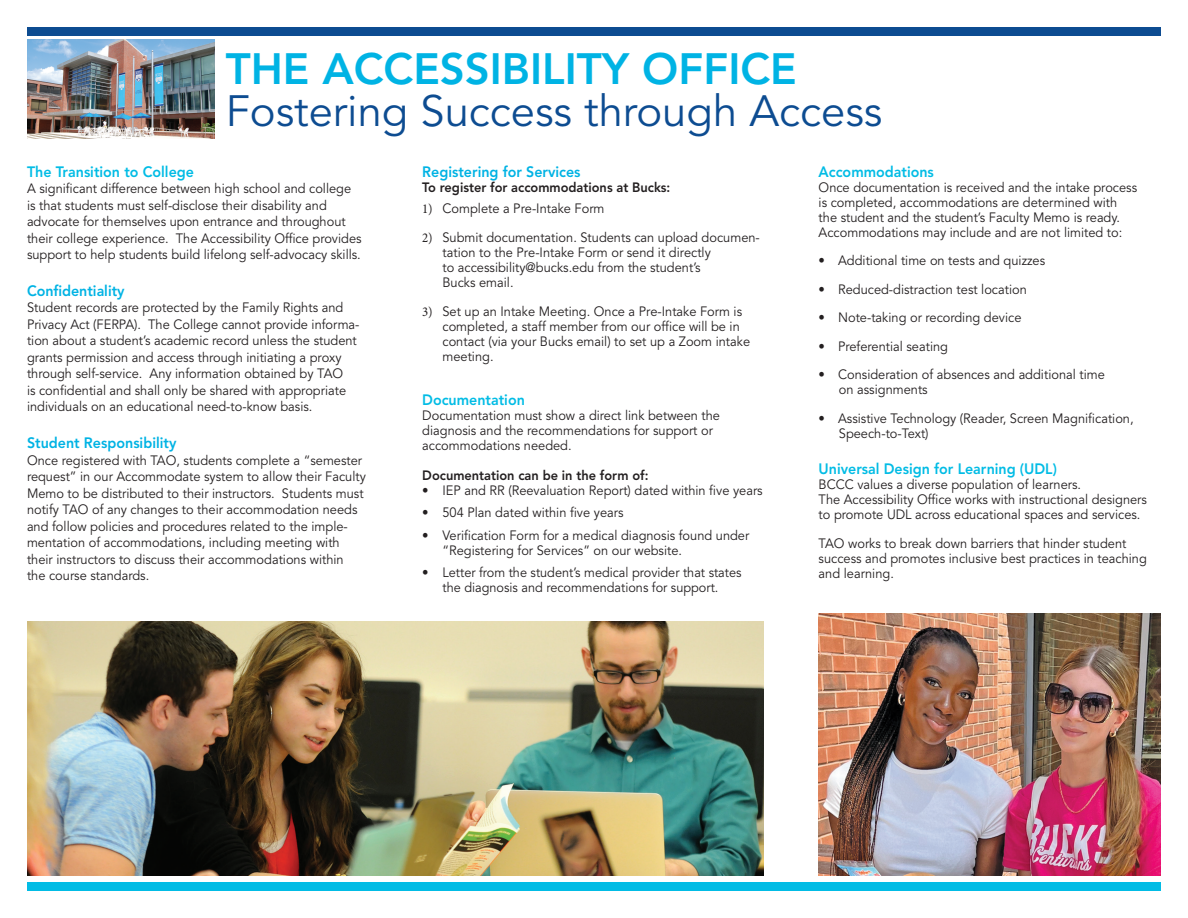
<style>
.page{position:relative;width:1188px;height:918px;background:#fff}
.page>*{position:absolute;margin:0;border:0;box-sizing:border-box;transform-origin:0 0}
.t1{font:43.5px "Avenir LT Std";color:#0d4c91}
.t2{font:800 43.5px "Avenir LT Std";color:#00b3e4}
.t3{font:800 15px "Avenir LT Std";color:#02bce5;scale:.95 1}
.t4{font:800 15px "Avenir LT Std";color:#00b3e4;scale:.95 1}
.t5{font:13.5px/16.5px "Avenir LT Std";color:#231f20;scale:.95 1}
.t6{font:800 13.5px "Avenir LT Std";color:#231f20;scale:.95 1}
.s1{font-family:"Minion Pro"}
</style>
<div class="page">
<img style="left:27px;top:40px;width:188px;height:98px">
<img style="left:27px;top:621px;width:737px;height:254px">
<div style="left:27px;top:27px;width:1134px;height:9px;background:#0d4c91"></div>
<div style="left:27px;top:882px;width:1134px;height:9px;background:#02bce5"></div>
<img style="left:819px;top:614px;width:342px;height:261px">
<h1 class="t2" style="left:226px;top:44px;width:573px">THE ACCESSIBILITY OFFICE</h1>
<h1 class="t1" style="left:226px;top:86px;width:658px">Fostering Success through Access</h1>
<p class="t3" style="left:27px;top:162px;width:177px">The Transition to College</p>
<p class="t5" style="left:27px;top:181px;width:354px">A significant difference between high school and college is that students must self-disclose their disability and advocate for themselves upon entrance and throughout their college experience. The Accessibility Office provides support to help students build lifelong self-advocacy skills.</p>
<p class="t4" style="left:27px;top:282px;width:104px">Confidentiality</p>
<p class="t5" style="left:27px;top:300px;width:352px">Student records are protected by the Family Rights and Privacy Act (FERPA). The College cannot provide informa&shy;tion about a student’s academic record unless the student grants permission and access through initiating a proxy through self-service. Any information obtained by TAO<br>is confidential and shall only be shared with appropriate individuals on an educational need-to-know basis.</p>
<p class="t4" style="left:27px;top:434px;width:159px">Student Responsibility</p>
<p class="t5" style="left:27px;top:452px;width:358px">Once registered with TAO, students complete a “semester request” in our Accommodate system to allow their Faculty Memo to be distributed to their instructors. Students must notify TAO of any changes to their accommodation needs and follow policies and procedures related to the imple&shy;mentation of accommodations, including meeting with their instructors to discuss their accommodations within<br>the course standards.</p>
<p class="t4" style="left:422px;top:162px;width:168px">Registering for Services</p>
<p class="t6" style="left:422px;top:179px;width:263px">To register for accommodations at Bucks:</p>
<p class="t5" style="left:422px;top:201px;width:194px"><span class="s1">1)</span> Complete a Pre-Intake Form</p>
<p class="t5" style="left:443px;top:231px;width:336px;line-height:15px;text-indent:-20px"><span class="s1">2)</span> Submit documentation. Students can upload documen&shy;tation to the Pre-Intake Form or send it directly<br>to accessibility@bucks.edu from the student’s<br>Bucks email.</p>
<p class="t5" style="left:443px;top:304px;width:325px;line-height:14.9px;text-indent:-20px"><span class="s1">3)</span> Set up an Intake Meeting. Once a Pre-Intake Form is completed, a staff member from our office will be in contact (via your Bucks email) to set up a Zoom intake meeting.</p>
<p class="t3" style="left:422px;top:391px;width:110px">Documentation</p>
<p class="t5" style="left:422px;top:409px;width:315px;line-height:15px">Documentation must show a direct link between the diagnosis and the recommendations for support or accommodations needed.</p>
<p class="t6" style="left:422px;top:467px;width:240px">Documentation can be in the form of:</p>
<p class="t5" style="left:422px;top:482px;width:360px">• IEP and RR (Reevaluation Report) dated within five years</p>
<p class="t5" style="left:422px;top:505px;width:213px">• 504 Plan dated within five years</p>
<p class="t5" style="left:443px;top:528px;width:324px;line-height:15px;text-indent:-20px">• Verification Form for a medical diagnosis found under “Registering for Services” on our website.</p>
<p class="t5" style="left:422px;top:566px;width:338px;line-height:15px;text-align:center">• Letter from the student’s medical provider that states the diagnosis and recommendations for support.</p>
<p class="t3" style="left:819px;top:162px;width:123px">Accommodations</p>
<p class="t5" style="left:819px;top:180px;width:337px;line-height:15px">Once documentation is received and the intake process is completed, accommodations are determined with the student and the student’s Faculty Memo is ready.<br>Accommodations may include and are not limited to:</p>
<p class="t5" style="left:819px;top:253px;width:240px">• Additional time on tests and quizzes</p>
<p class="t5" style="left:819px;top:281px;width:221px">• Reduced-distraction test location</p>
<p class="t5" style="left:819px;top:310px;width:215px">• Note-taking or recording device</p>
<p class="t5" style="left:819px;top:338px;width:138px">• Preferential seating</p>
<p class="t5" style="left:839px;top:367px;width:281px;line-height:15px;text-indent:-20px">• Consideration of absences and additional time on assignments</p>
<p class="t5" style="left:839px;top:411px;width:312px;line-height:15px;text-indent:-20px">• Assistive Technology (Reader, Screen Magnification,<br>Speech-to-Text)</p>
<p class="t3" style="left:819px;top:460px;width:252px">Universal Design for Learning (UDL)</p>
<p class="t5" style="left:819px;top:478px;width:347px;line-height:15px">BCCC values a diverse population of learners.<br>The Accessibility Office works with instructional designers to promote UDL across educational spaces and services.</p>
<p class="t5" style="left:819px;top:536px;width:347px;line-height:15px">TAO works to break down barriers that hinder student success and promotes inclusive best practices in teaching and learning.</p>
</div>
